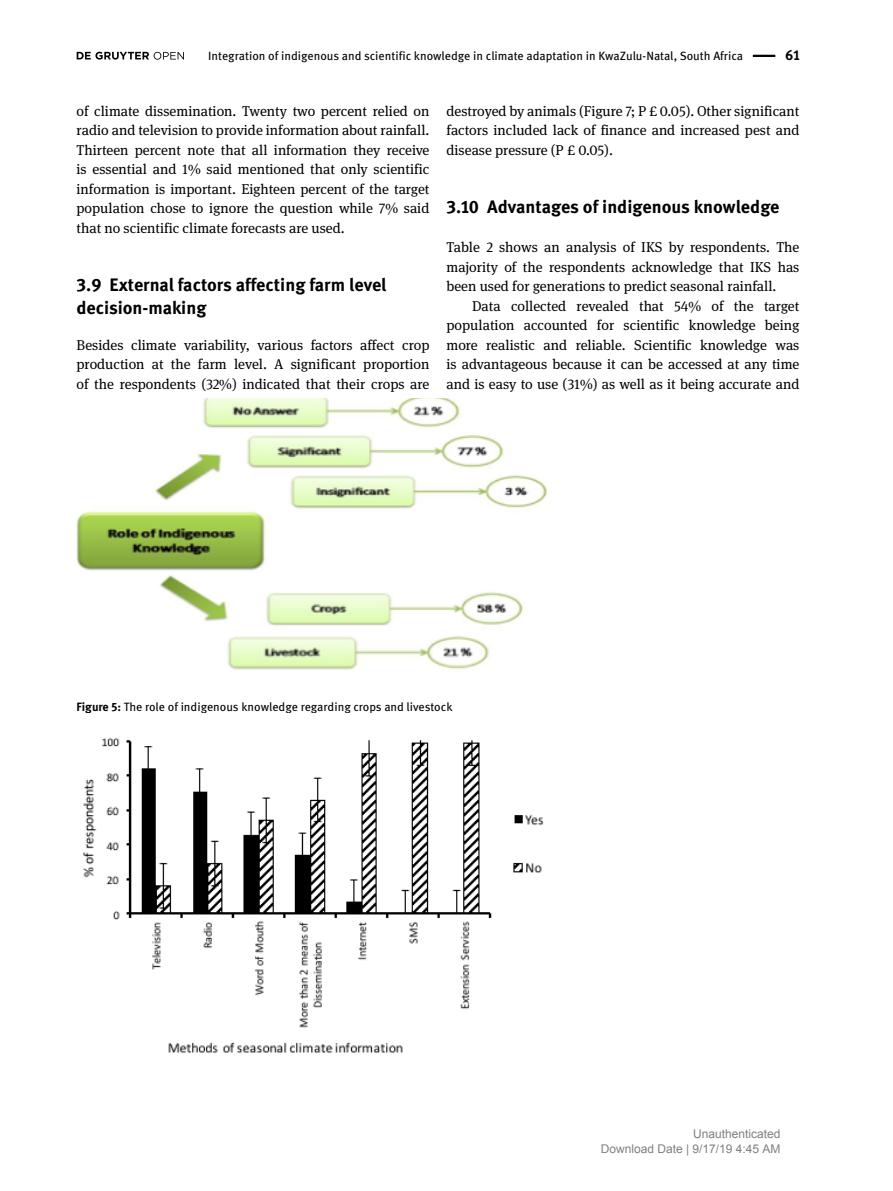
<style>
.page{position:relative;width:893px;height:1191px;background:#fff}
.page>*{position:absolute;margin:0;border:0;box-sizing:border-box;transform-origin:0 0}
.t1{font:700 18px/22.5px "DG Meta Science";color:#000}
.t2{font:14.25px/19.5px "DG Meta Serif Science";color:#000;text-align:justify}
.t3{font:700 14.25px "DG Meta Science";color:#000}
.t4{font:12px "DG Meta Science";color:#000}
.t5{font:12px/15px "Arial";color:#808080;text-align:right}
.s1{font-weight:700}
</style>
<div class="page">
<svg style="left:77px;top:52px;width:107px;height:8px"></svg>
<hr style="left:753px;top:55px;width:22px;height:2px;background:#000">
<img style="left:77px;top:398px;width:471px;height:272px">
<img style="left:83px;top:737px;width:461px;height:317px">
<p class="t4" style="left:208px;top:46px;width:536px">Integration of indigenous and scientific knowledge in climate adaptation in KwaZulu-Natal, South Africa</p>
<p class="t3" style="left:785px;top:44px;width:16px">61</p>
<p class="t2" style="left:77px;top:101px;width:354px">of climate dissemination. Twenty two percent relied on radio and television to provide information about rainfall.<br>Thirteen percent note that all information they receive is essential and 1% said mentioned that only scientific information is important. Eighteen percent of the target population chose to ignore the question while 7% said that no scientific climate forecasts are used.</p>
<p class="t1" style="left:77px;top:273px;width:311px">3.9 External factors affecting farm level decision-making</p>
<p class="t2" style="left:77px;top:335px;width:354px">Besides climate variability, various factors affect crop production at the farm level. A significant proportion of the respondents (32%) indicated that their crops are</p>
<p class="t2" style="left:446px;top:101px;width:354px">destroyed by animals (Figure 7; P £ 0.05). Other significant factors included lack of finance and increased pest and disease pressure (P £ 0.05).</p>
<p class="t1" style="left:446px;top:195px;width:335px">3.10 Advantages of indigenous knowledge</p>
<p class="t2" style="left:446px;top:237px;width:354px">Table 2 shows an analysis of IKS by respondents. The majority of the respondents acknowledge that IKS has been used for generations to predict seasonal rainfall.</p>
<p class="t2" style="left:446px;top:296px;width:354px;text-indent:26px">Data collected revealed that 54% of the target population accounted for scientific knowledge being more realistic and reliable. Scientific knowledge was is advantageous because it can be accessed at any time and is easy to use (31%) as well as it being accurate and</p>
<p class="t4" style="left:77px;top:697px;width:377px"><span class="s1">Figure 5:</span> The role of indigenous knowledge regarding crops and livestock</p>
<p class="t5" style="left:601px;top:1127px;width:181px">Unauthenticated<br>Download Date | 9/17/19 4:45 AM</p>
</div>
